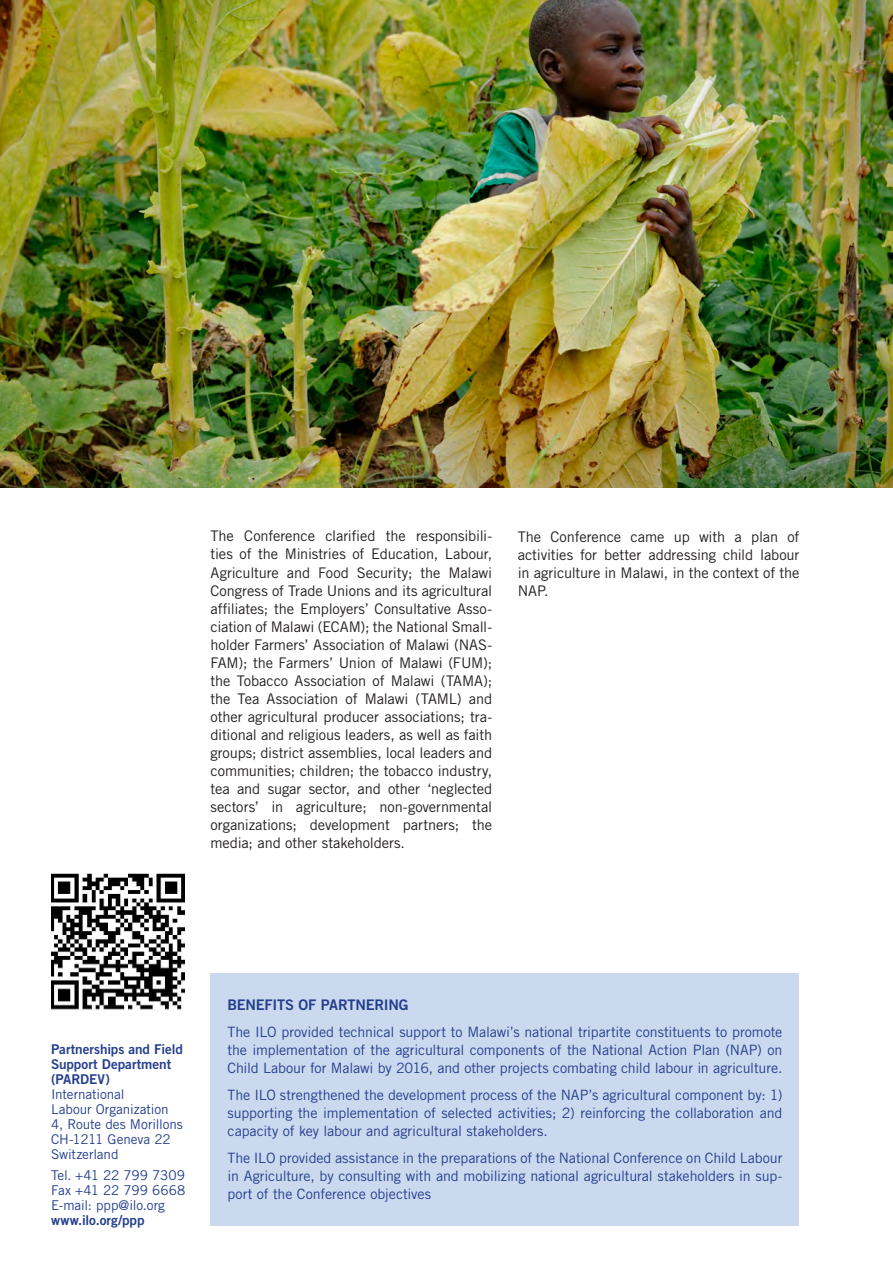
<style>
.page{position:relative;width:893px;height:1263px;background:#fff}
.page>*{position:absolute;margin:0;border:0;box-sizing:border-box;transform-origin:0 0}
.intro{font:14.7px/18px "Trade Gothic LT Std";letter-spacing:-.01em;color:#231f20;text-align:justify}
.intro-2{font:14.7px "Trade Gothic LT Std Bd 2";letter-spacing:-.02em;color:#253f8e}
.body{font:14.25px/18px "Trade Gothic LT Std";letter-spacing:-.01em;color:#253f8e;text-align:justify}
.t1{font:13.5px/15px "Trade Gothic LT Std";letter-spacing:-.005em;color:#253f8e}
.t2{font:13.5px/15px "Trade Gothic LT Std Bd 2";color:#253f8e}
</style>
<div class="page">
<img style="left:51px;top:874px;width:134px;height:136px">
<img style="left:0;top:0;width:893px;height:487px">
<div style="left:210px;top:973px;width:589px;height:252px;background:#cbd9ee"></div>
<p class="intro" style="left:210px;top:527px;width:283px">The Conference clarified the responsibili&shy;ties of the Ministries of Education, Labour, Agriculture and Food Security; the Malawi Congress of Trade Unions and its agricultural affiliates; the Employers’ Consultative Asso&shy;ciation of Malawi (ECAM); the National Small&shy;holder Farmers’ Association of Malawi (NAS-FAM); the Farmers’ Union of Malawi (FUM); the Tobacco Association of Malawi (TAMA); the Tea Association of Malawi (TAML) and other agricultural producer associations; tra&shy;ditional and religious leaders, as well as faith groups; district assemblies, local leaders and communities; children; the tobacco industry, tea and sugar sector, and other ‘neglected sectors’ in agriculture; non-governmental organizations; development partners; the media; and other stakeholders.</p>
<p class="intro" style="left:518px;top:527px;width:283px">The Conference came up with a plan of activities for better addressing child labour in agriculture in Malawi, in the context of the NAP.</p>
<p class="t2" style="left:51px;top:1041px;width:134px">Partnerships and Field<br>Support Department (PARDEV)</p>
<p class="t1" style="left:51px;top:1086px;width:133px">International<br>Labour Organization<br>4, Route des Morillons<br>CH-1211 Geneva 22<br>Switzerland</p>
<p class="t1" style="left:51px;top:1167px;width:136px;text-align:justify">Tel. +41 22 799 7309<br>Fax +41 22 799 6668<br>E-mail: ppp@ilo.org</p>
<p class="t2" style="left:51px;top:1212px;width:95px">www.ilo.org/ppp</p>
<p class="intro-2" style="left:227px;top:995px;width:183px">BENEFITS OF PARTNERING</p>
<p class="body" style="left:227px;top:1022px;width:556px">The ILO provided technical support to Malawi’s national tripartite constituents to promote the implementation of the agricultural components of the National Action Plan (NAP) on Child Labour for Malawi by 2016, and other projects combating child labour in agriculture.</p>
<p class="body" style="left:227px;top:1085px;width:556px">The ILO strengthened the development process of the NAP’s agricultural component by: 1) supporting the implementation of selected activities; 2) reinforcing the collaboration and capacity of key labour and agricultural stakeholders.</p>
<p class="body" style="left:227px;top:1148px;width:556px">The ILO provided assistance in the preparations of the National Conference on Child Labour in Agriculture, by consulting with and mobilizing national agricultural stakeholders in sup&shy;port of the Conference objectives</p>
</div>
